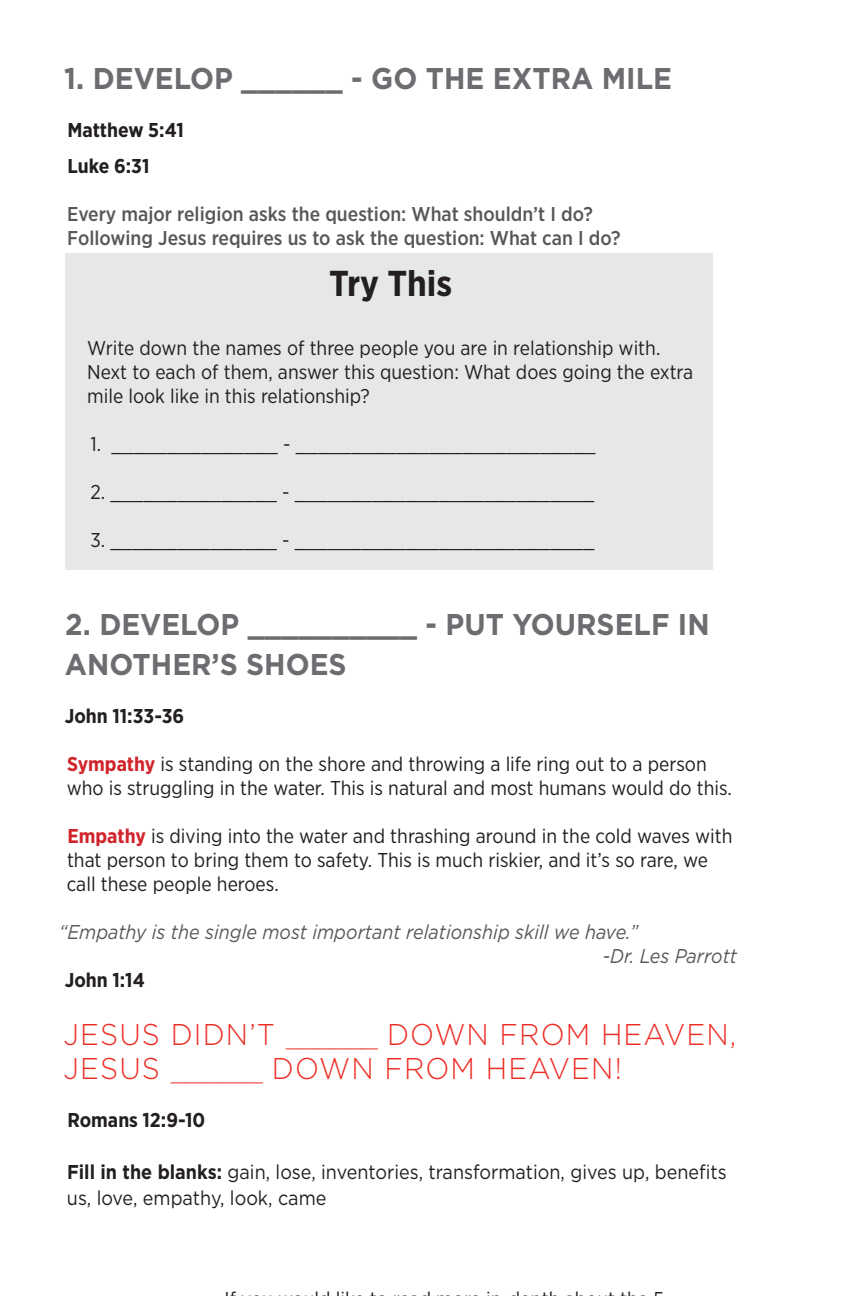
<style>
.page{position:relative;width:864px;height:1296px;background:#fff}
.page>*{position:absolute;margin:0;border:0;box-sizing:border-box;transform-origin:0 0}
.Body{font:700 36px "Gotham Narrow";color:#231f20}
.Body-2{font:700 30px/40px "Gotham";color:#6c6d70;scale:.94 1}
.Body-3{font:300 30px/34px "Gotham";letter-spacing:.04em;color:#ed2d24;scale:.94 1}
.Body-4{font:20px/24px "Gotham Narrow";color:#231f20}
.Body-5{font:500 20px "Gotham Narrow";color:#57585a}
.Body-6{font:20px/26px "Gotham";color:#231f20;scale:.9 1}
.Body-7{font:italic 20px "Gotham";color:#57585a;scale:.9 1}
.Body-8{font:700 20px "Gotham Narrow";color:#231f20}
.s1{font-weight:700;color:#d1232a}
.s2{font-size:28px;color:#f15750}
.s3{font-weight:700}
</style>
<div class="page">
<div style="left:65px;top:253px;width:648px;height:317px;background:#e6e7e9"></div>
<p class="Body-2" style="left:64px;top:58px;width:648px">1. DEVELOP ______ - GO THE EXTRA MILE</p>
<p class="Body-8" style="left:67px;top:117px;width:118px">Matthew 5:41</p>
<p class="Body-8" style="left:67px;top:153px;width:84px">Luke 6:31</p>
<p class="Body-5" style="left:67px;top:201px;width:527px">Every major religion asks the question: What shouldn’t I do?</p>
<p class="Body-5" style="left:67px;top:225px;width:555px">Following Jesus requires us to ask the question: What can I do?</p>
<p class="Body" style="left:329px;top:261px;width:125px">Try This</p>
<p class="Body-4" style="left:87px;top:335px;width:575px">Write down the names of three people you are in relationship with.</p>
<p class="Body-4" style="left:87px;top:359px;width:608px">Next to each of them, answer this question: What does going the extra</p>
<p class="Body-4" style="left:87px;top:383px;width:284px">mile look like in this relationship?</p>
<p class="Body-4" style="left:90px;top:431px;width:507px">1. _______________ - ___________________________</p>
<p class="Body-4" style="left:90px;top:479px;width:506px">2. _______________ - ___________________________</p>
<p class="Body-4" style="left:90px;top:527px;width:506px">3. _______________ - ___________________________</p>
<p class="Body-2" style="left:65px;top:604px;width:687px">2. DEVELOP __________ - PUT YOURSELF IN<br>ANOTHER’S SHOES</p>
<p class="Body-8" style="left:65px;top:703px;width:121px">John 11:33-36</p>
<p class="Body-4" style="left:67px;top:751px;width:667px"><span class="s1">Sympathy</span> is standing on the shore and throwing a life ring out to a person who is struggling in the water. This is natural and most humans would do this.</p>
<p class="Body-4" style="left:67px;top:823px;width:667px"><span class="s1">Empathy</span> is diving into the water and thrashing around in the cold waves with that person to bring them to safety. This is much riskier, and it’s so rare, we call these people heroes.</p>
<p class="Body-7" style="left:59px;top:919px;width:645px">“Empathy is the single most important relationship skill we have.”</p>
<p class="Body-7" style="left:603px;top:943px;width:151px">-Dr. Les Parrott</p>
<p class="Body-8" style="left:65px;top:967px;width:82px">John 1:14</p>
<p class="Body-3" style="left:64px;top:1016px;width:717px">JESUS DIDN’T <span class="s2">______</span> DOWN FROM HEAVEN,<br>JESUS <span class="s2">______</span> DOWN FROM HEAVEN!</p>
<p class="Body-8" style="left:67px;top:1107px;width:139px">Romans 12:9-10</p>
<p class="Body-6" style="left:67px;top:1158px;width:735px"><span class="s3">Fill in the blanks:</span> gain, lose, inventories, transformation, gives up, benefits us, love, empathy, look, came</p>
</div>
